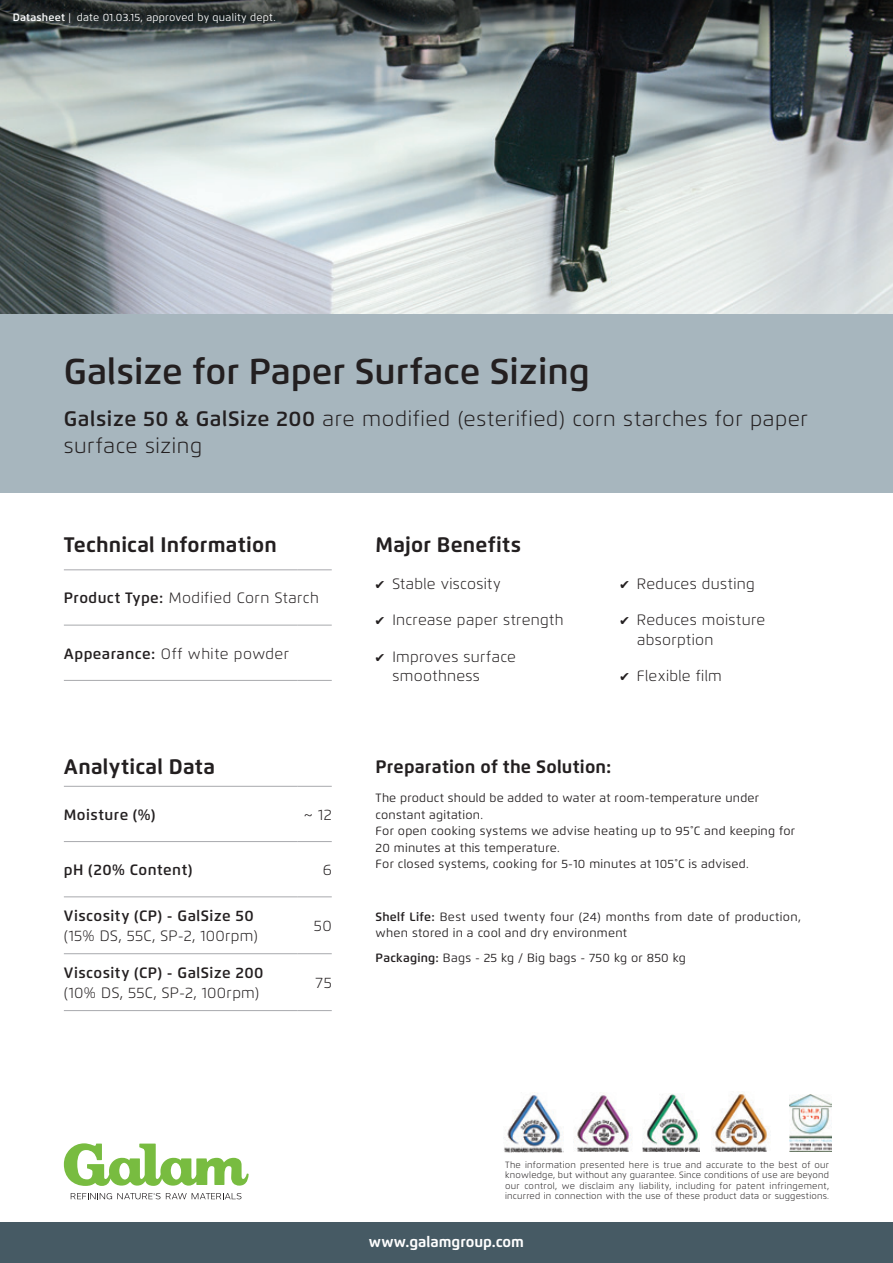
<style>
.page{position:relative;width:893px;height:1263px;background:#fff}
.page>*{position:absolute;margin:0;border:0;box-sizing:border-box;transform-origin:0 0}
.t1{font:600 36px "Flexo";color:#231f20}
.t2{font:300 21px/27px "Flexo";letter-spacing:.025em;color:#231f20}
.t3{font:700 21px "Flexo";letter-spacing:.01em;color:#231f20}
.t4{font:700 18px "Flexo";letter-spacing:.01em;color:#231f20}
.t5{font:300 15px/19.5px "Flexo";letter-spacing:.02em;color:#231f20}
.t6{font:600 15px "Flexo";letter-spacing:.03em;color:#231f20}
.t7{font:700 15px "Flexo";color:#fff}
.t8{font:12px/16.5px "Flexo";letter-spacing:.02em;color:#231f20}
.t9{font:10.5px "Flexo";letter-spacing:.02em;color:#fff}
.t10{font:300 9px/10.5px "Flexo";letter-spacing:.02em;color:#231f20;text-align:justify}
.s1{font-weight:600}
.s2{font-family:"Menlo";font-weight:700}
</style>
<div class="page">
<div style="left:0;top:1222px;width:893px;height:41px;background:#465a64"></div>
<svg style="left:71px;top:1193px;width:170px;height:6px"></svg>
<svg style="left:64px;top:1143px;width:185px;height:43px"></svg>
<img style="left:573px;top:1094px;width:59px;height:58px">
<img style="left:713px;top:1092px;width:56px;height:60px">
<img style="left:642px;top:1094px;width:58px;height:58px">
<img style="left:504px;top:1092px;width:59px;height:60px">
<img style="left:789px;top:1094px;width:42px;height:57px">
<img style="left:0;top:38px;width:893px;height:277px">
<div style="left:0;top:315px;width:893px;height:178px;background:#a7b6be"></div>
<hr style="left:64px;top:569px;width:234px;height:1px;background:#a8a9ad">
<hr style="left:298px;top:569px;width:34px;height:1px;background:#a8a9ad">
<hr style="left:64px;top:625px;width:234px;height:1px;background:#a8a9ad">
<hr style="left:298px;top:625px;width:34px;height:1px;background:#a8a9ad">
<hr style="left:64px;top:680px;width:234px;height:1px;background:#a8a9ad">
<hr style="left:298px;top:680px;width:34px;height:1px;background:#a8a9ad">
<hr style="left:64px;top:786px;width:234px;height:1px;background:#a8a9ad">
<hr style="left:298px;top:786px;width:34px;height:1px;background:#a8a9ad">
<hr style="left:64px;top:841px;width:234px;height:1px;background:#a8a9ad">
<hr style="left:298px;top:841px;width:34px;height:1px;background:#a8a9ad">
<hr style="left:64px;top:896px;width:234px;height:1px;background:#a8a9ad">
<hr style="left:64px;top:953px;width:234px;height:1px;background:#a8a9ad">
<hr style="left:64px;top:1010px;width:234px;height:1px;background:#a8a9ad">
<hr style="left:298px;top:896px;width:34px;height:1px;background:#a8a9ad">
<hr style="left:298px;top:953px;width:34px;height:1px;background:#a8a9ad">
<hr style="left:298px;top:1010px;width:34px;height:1px;background:#a8a9ad">
<svg style="left:0;top:0;width:893px;height:38px;background:#34393a"></svg>
<p class="t9" style="left:13px;top:11px;width:264px"><span class="s1">Datasheet</span> | date 01.03.15, approved by quality dept.</p>
<h1 class="t1" style="left:64px;top:349px;width:528px">Galsize for Paper Surface Sizing</h1>
<h2 class="t2" style="left:64px;top:405px;width:746px"><span class="s1">Galsize 50 &amp; GalSize 200</span> are modified (esterified) corn starches for paper surface sizing</h2>
<h2 class="t3" style="left:64px;top:532px;width:215px">Technical Information</h2>
<p class="t5" style="left:64px;top:588px;width:257px"><span class="s1">Product Type:</span> Modified Corn Starch</p>
<p class="t5" style="left:64px;top:644px;width:227px"><span class="s1">Appearance:</span> Off white powder</p>
<h2 class="t3" style="left:64px;top:753px;width:153px">Analytical Data</h2>
<p class="t6" style="left:64px;top:805px;width:93px">Moisture (%)</p>
<p class="t5" style="left:304px;top:805px;width:30px">~ 12</p>
<p class="t6" style="left:64px;top:861px;width:130px">pH (20% Content)</p>
<p class="t5" style="left:323px;top:860px;width:11px">6</p>
<p class="t6" style="left:64px;top:907px;width:192px">Viscosity (CP) - GalSize 50</p>
<p class="t5" style="left:64px;top:926px;width:195px">(15% DS, 55C, SP-2, 100rpm)</p>
<p class="t5" style="left:314px;top:916px;width:19px">50</p>
<p class="t6" style="left:64px;top:964px;width:201px">Viscosity (CP) - GalSize 200</p>
<p class="t5" style="left:64px;top:983px;width:197px">(10% DS, 55C, SP-2, 100rpm)</p>
<p class="t5" style="left:315px;top:973px;width:18px">75</p>
<h2 class="t3" style="left:376px;top:532px;width:147px">Major Benefits</h2>
<p class="t5" style="left:376px;top:574px;width:127px"><span class="s2">✔</span> Stable viscosity</p>
<p class="t5" style="left:376px;top:610px;width:189px"><span class="s2">✔</span> Increase paper strength</p>
<p class="t5" style="left:393px;top:647px;width:125px;text-indent:-17px"><span class="s2">✔</span> Improves surface smoothness</p>
<p class="t5" style="left:620px;top:574px;width:136px"><span class="s2">✔</span> Reduces dusting</p>
<p class="t5" style="left:637px;top:610px;width:130px;text-indent:-17px"><span class="s2">✔</span> Reduces moisture absorption</p>
<p class="t5" style="left:620px;top:666px;width:103px"><span class="s2">✔</span> Flexible film</p>
<h3 class="t4" style="left:376px;top:756px;width:237px">Preparation of the Solution:</h3>
<p class="t8" style="left:376px;top:790px;width:421px">The product should be added to water at room-temperature under constant agitation.<br>For open cooking systems we advise heating up to 95˚C and keeping for 20 minutes at this temperature.<br>For closed systems, cooking for 5-10 minutes at 105˚C is advised.</p>
<p class="t8" style="left:376px;top:908px;width:427px"><span class="s1">Shelf Life:</span> Best used twenty four (24) months from date of production, when stored in a cool and dry environment</p>
<p class="t8" style="left:376px;top:950px;width:312px"><span class="s1">Packaging:</span> Bags - 25 kg / Big bags - 750 kg or 850 kg</p>
<p class="t10" style="left:505px;top:1159px;width:325px">The information presented here is true and accurate to the best of our knowledge, but without any guarantee. Since conditions of use are beyond our control, we disclaim any liability, including for patent infringement, incurred in connection with the use of these product data or suggestions.</p>
<p class="t7" style="left:369px;top:1232px;width:157px">www.galamgroup.com</p>
</div>
